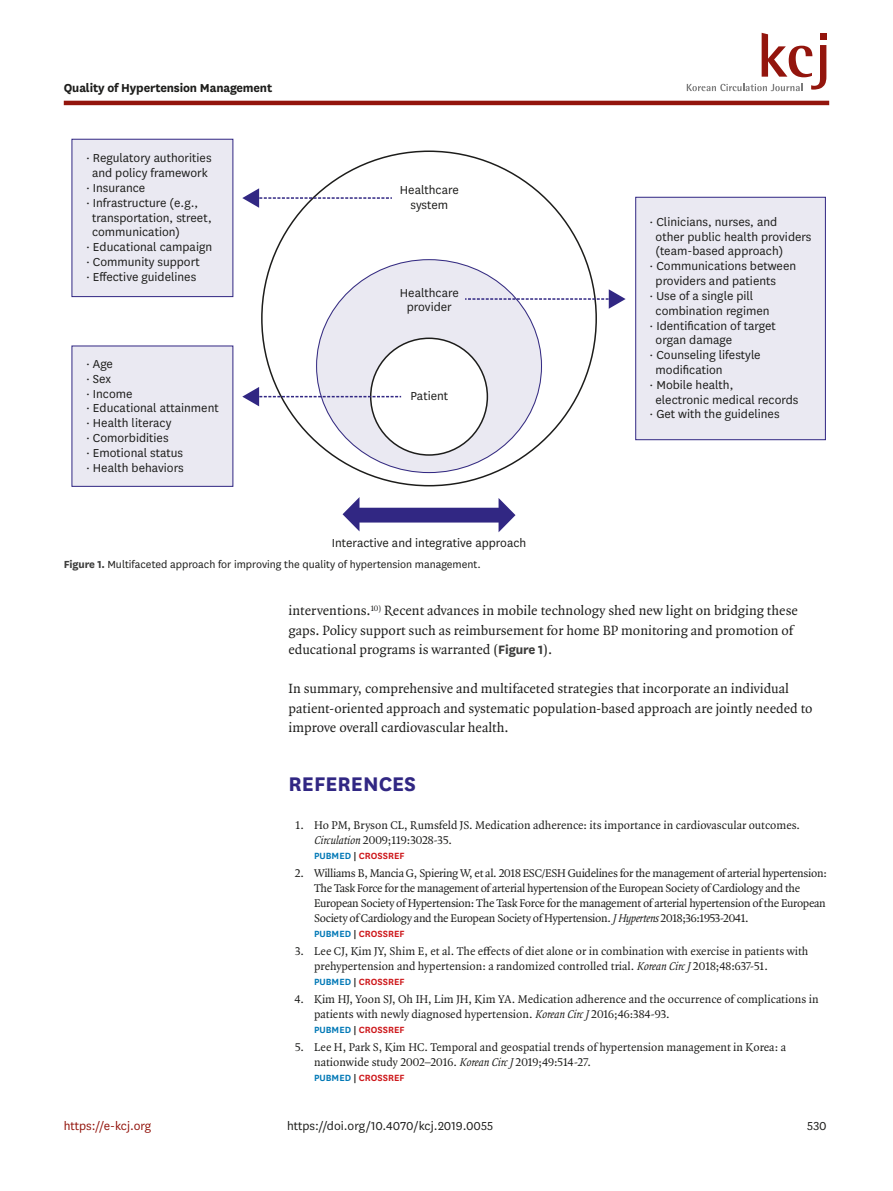
<style>
.page{position:relative;width:893px;height:1191px;background:#fff}
.page>*{position:absolute;margin:0;border:0;box-sizing:border-box;transform-origin:0 0}
.body_title1{font:700 23.1px "National";color:#312783}
.body_p{font:14.25px/19.5px "Quadraat OT";color:#1d1d1b}
.doi_running_footer{font:13.5px/14.9px "National";color:#1d1d1b;text-align:center}
.alt-title-type{font:700 13.5px "National";letter-spacing:-.01em;color:#1d1d1b}
.t1{font:13.5px "National";color:#93150d}
.ref{font:12px/15px "Quadraat OT";letter-spacing:-.01em;color:#1d1d1b}
.fig_caption{font:12px "National";color:#1d1d1b}
.ref-pubid{font:600 10.5px "National";color:#cd171a}
.s1{font-weight:700;color:#3d3d3c}
.s2{font-family:"National";font-weight:700;color:#3d3d3c}
.s3{font-style:italic}
.s4{color:#0078b6}
.s5{color:#1d1d1b}
</style>
<div class="page">
<hr style="left:64px;top:101px;width:765px;height:4px;background:#93150d">
<div style="left:820px;top:34px;width:7px;height:6px;background:#93150d"></div>
<svg style="left:687px;top:33px;width:139px;height:58px"></svg>
<div style="left:317px;top:260px;width:224px;height:212px;background:#eae9f2;border-radius:50%"></div>
<div style="left:636px;top:197px;width:189px;height:243px;background:#eae9f2"></div>
<div style="left:635px;top:197px;width:191px;height:243px;border:1px solid #312783"></div>
<div style="left:72px;top:139px;width:161px;height:157px;background:#eae9f2"></div>
<div style="left:72px;top:139px;width:161px;height:158px;border:1px solid #312783"></div>
<div style="left:72px;top:346px;width:161px;height:140px;background:#eae9f2"></div>
<div style="left:371px;top:338px;width:116px;height:117px;background:#fff;border-radius:50%"></div>
<svg style="left:242px;top:387px;width:159px;height:19px"></svg>
<svg style="left:242px;top:188px;width:150px;height:20px"></svg>
<svg style="left:465px;top:289px;width:161px;height:20px"></svg>
<svg style="left:343px;top:497px;width:172px;height:35px"></svg>
<p class="alt-title-type" style="left:64px;top:78px;width:210px">Quality of Hypertension Management</p>
<p class="doi_running_footer" style="left:86px;top:150px;width:127px">· Regulatory authorities</p>
<p class="doi_running_footer" style="left:92px;top:165px;width:117px">and policy framework</p>
<p class="doi_running_footer" style="left:86px;top:180px;width:61px">· Insurance</p>
<p class="doi_running_footer" style="left:86px;top:194px;width:114px">· Infrastructure (e.g.,</p>
<p class="doi_running_footer" style="left:92px;top:209px;width:121px">transportation, street,</p>
<p class="doi_running_footer" style="left:92px;top:224px;width:90px">communication)</p>
<p class="doi_running_footer" style="left:86px;top:239px;width:128px">· Educational campaign</p>
<p class="doi_running_footer" style="left:86px;top:254px;width:115px">· Community support</p>
<p class="doi_running_footer" style="left:86px;top:269px;width:112px">· Effective guidelines</p>
<p class="doi_running_footer" style="left:86px;top:356px;width:134px;text-align:left">· Age<br>· Sex<br>· Income<br>· Educational attainment · Health literacy<br>· Comorbidities<br>· Emotional status<br>· Health behaviors</p>
<p class="doi_running_footer" style="left:400px;top:182px;width:60px">Healthcare system</p>
<p class="doi_running_footer" style="left:400px;top:284px;width:60px">Healthcare provider</p>
<p class="doi_running_footer" style="left:410px;top:388px;width:39px">Patient</p>
<p class="doi_running_footer" style="left:332px;top:534px;width:196px">Interactive and integrative approach</p>
<p class="fig_caption" style="left:64px;top:556px;width:419px"><span class="s1">Figure 1.</span> Multifaceted approach for improving the quality of hypertension management.</p>
<p class="doi_running_footer" style="left:650px;top:213px;width:129px">· Clinicians, nurses, and</p>
<p class="doi_running_footer" style="left:656px;top:228px;width:157px">other public health providers</p>
<p class="doi_running_footer" style="left:656px;top:243px;width:129px">(team-based approach)</p>
<p class="doi_running_footer" style="left:650px;top:258px;width:148px">· Communications between</p>
<p class="doi_running_footer" style="left:656px;top:273px;width:122px">providers and patients</p>
<p class="doi_running_footer" style="left:650px;top:288px;width:105px">· Use of a single pill</p>
<p class="doi_running_footer" style="left:656px;top:302px;width:116px">combination regimen</p>
<p class="doi_running_footer" style="left:650px;top:317px;width:128px">· Identification of target</p>
<p class="doi_running_footer" style="left:656px;top:332px;width:78px">organ damage</p>
<p class="doi_running_footer" style="left:650px;top:347px;width:113px">· Counseling lifestyle</p>
<p class="doi_running_footer" style="left:656px;top:362px;width:69px">modification</p>
<p class="doi_running_footer" style="left:650px;top:377px;width:85px">· Mobile health,</p>
<p class="doi_running_footer" style="left:656px;top:391px;width:144px">electronic medical records</p>
<p class="doi_running_footer" style="left:650px;top:406px;width:132px">· Get with the guidelines</p>
<p class="body_p" style="left:289px;top:601px;width:511px">interventions.<sup>10)</sup> Recent advances in mobile technology shed new light on bridging these gaps. Policy support such as reimbursement for home BP monitoring and promotion of educational programs is warranted (<span class="s2">Figure 1</span>).</p>
<p class="body_p" style="left:289px;top:679px;width:526px">In summary, comprehensive and multifaceted strategies that incorporate an individual patient-oriented approach and systematic population-based approach are jointly needed to improve overall cardiovascular health.</p>
<p class="body_title1" style="left:289px;top:767px;width:129px">REFERENCES</p>
<p class="ref" style="left:314px;top:817px;width:488px;text-indent:-18px">1. Ho PM, Bryson CL, Rumsfeld JS. Medication adherence: its importance in cardiovascular outcomes.<br><span class="s3">Circulation</span> 2009;119:3028-35.</p>
<p class="ref-pubid" style="left:314px;top:848px;width:92px"><span class="s4">PUBMED</span> <span class="s5">|</span> CROSSREF</p>
<p class="ref" style="left:314px;top:865px;width:514px;text-indent:-19px">2. Williams B, Mancia G, Spiering W, et al. 2018 ESC/ESH Guidelines for the management of arterial hypertension:<br>The Task Force for the management of arterial hypertension of the European Society of Cardiology and the European Society of Hypertension: The Task Force for the management of arterial hypertension of the European Society of Cardiology and the European Society of Hypertension. <span class="s3">J Hypertens</span>2018;36:1953-2041.</p>
<p class="ref-pubid" style="left:314px;top:926px;width:92px"><span class="s4">PUBMED</span> <span class="s5">|</span> CROSSREF</p>
<p class="ref" style="left:314px;top:943px;width:496px;text-indent:-19px">3. Lee CJ, Kim JY, Shim E, et al. The effects of diet alone or in combination with exercise in patients with prehypertension and hypertension: a randomized controlled trial. <span class="s3">Korean CircJ</span> 2018;48:637-51.</p>
<p class="ref-pubid" style="left:314px;top:974px;width:92px"><span class="s4">PUBMED</span> <span class="s5">|</span> CROSSREF</p>
<p class="ref" style="left:314px;top:991px;width:506px;text-indent:-20px">4. Kim HJ, Yoon SJ, Oh IH, Lim JH, Kim YA. Medication adherence and the occurrence of complications in patients with newly diagnosed hypertension. <span class="s3">Korean CircJ</span> 2016;46:384-93.</p>
<p class="ref-pubid" style="left:314px;top:1022px;width:92px"><span class="s4">PUBMED</span> <span class="s5">|</span> CROSSREF</p>
<p class="ref" style="left:314px;top:1039px;width:473px;text-indent:-19px">5. Lee H, Park S, Kim HC. Temporal and geospatial trends of hypertension management in Korea: a nationwide study 2002–2016. <span class="s3">Korean CircJ</span> 2019;49:514-27.</p>
<p class="ref-pubid" style="left:314px;top:1070px;width:92px"><span class="s4">PUBMED</span> <span class="s5">|</span> CROSSREF</p>
<p class="t1" style="left:64px;top:1116px;width:89px">https://e-kcj.org</p>
<p class="doi_running_footer" style="left:287px;top:1117px;width:208px">https://doi.org/10.4070/kcj.2019.0055</p>
<p class="doi_running_footer" style="left:807px;top:1117px;width:21px">530</p>
</div>
